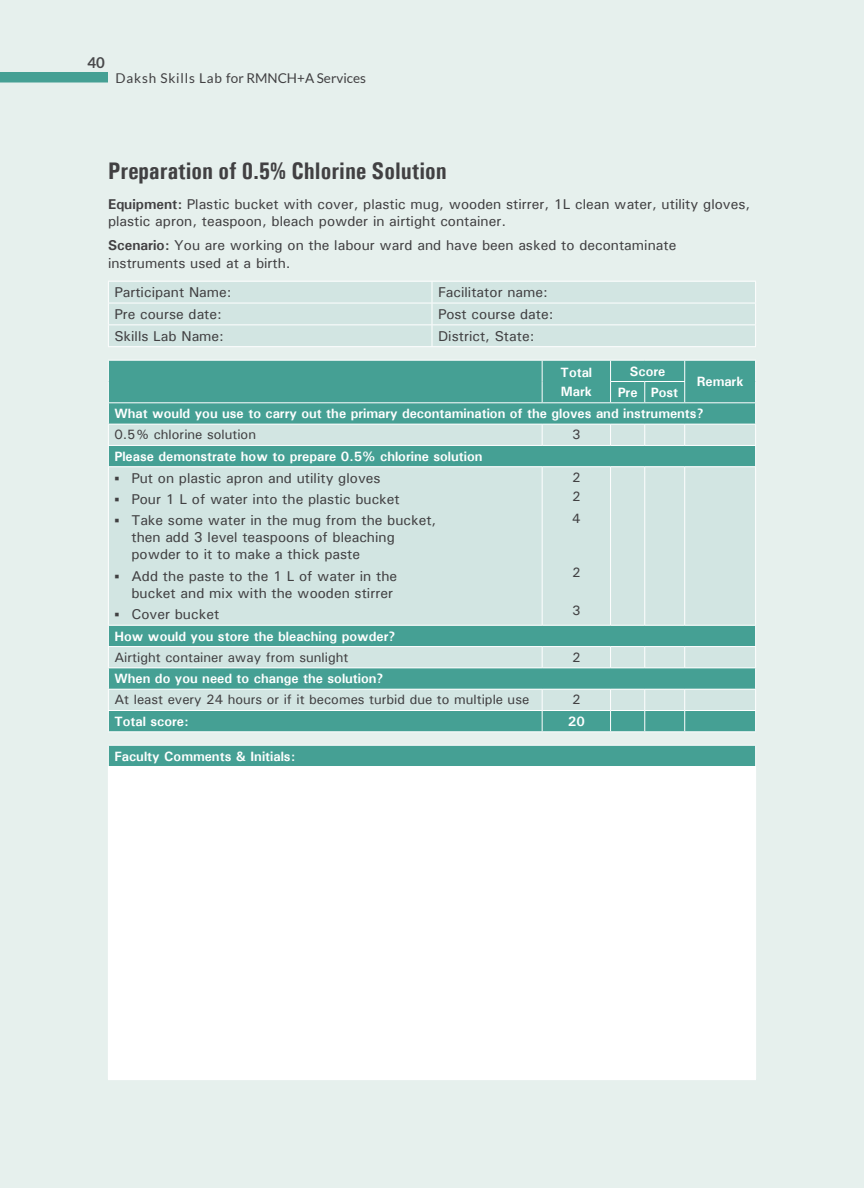
<style>
.page{position:relative;width:864px;height:1188px;background:#e6f0ed}
.page>*{position:absolute;margin:0;border:0;box-sizing:border-box;transform-origin:0 0}
.t1{font:700 condensed 24px "Univers";color:#414042}
.t2{font:700 15px "Lato";color:#48484a}
.t3{font:500 14.25px/17.1px "Univers";color:#414042}
.t4{font:700 13.5px/19.2px "Univers";color:#fff}
.t5{font:500 13.5px/19.2px "Univers";color:#414042}
.t6{font:13.5px "Lato";color:#414042}
.s1{font-weight:700}
.s2{font-family:"Arimo";font-weight:400}
</style>
<div class="page">
<div style="left:109px;top:282px;width:646px;height:64px;background:#d2e5e2"></div>
<hr style="left:108px;top:281px;width:324px;height:1px;background:#fff">
<hr style="left:432px;top:281px;width:324px;height:1px;background:#fff">
<hr style="left:108px;top:303px;width:324px;height:1px;background:#fff">
<hr style="left:432px;top:303px;width:324px;height:1px;background:#fff">
<svg style="left:108px;top:282px;width:1px;height:64px"></svg>
<svg style="left:432px;top:282px;width:1px;height:64px"></svg>
<svg style="left:755px;top:282px;width:1px;height:64px"></svg>
<hr style="left:108px;top:324px;width:324px;height:1px;background:#fff">
<hr style="left:432px;top:324px;width:324px;height:1px;background:#fff">
<hr style="left:108px;top:346px;width:324px;height:1px;background:#fff">
<hr style="left:432px;top:346px;width:324px;height:1px;background:#fff">
<div style="left:109px;top:361px;width:646px;height:370px;background:#45a094"></div>
<svg style="left:109px;top:425px;width:646px;height:285px;background:#b3d6d1"></svg>
<hr style="left:108px;top:360px;width:434px;height:1px;background:#fff">
<hr style="left:542px;top:360px;width:69px;height:1px;background:#fff">
<hr style="left:611px;top:360px;width:34px;height:1px;background:#fff">
<hr style="left:645px;top:360px;width:40px;height:1px;background:#fff">
<svg style="left:542px;top:361px;width:1px;height:41px"></svg>
<hr style="left:685px;top:360px;width:71px;height:1px;background:#fff">
<svg style="left:610px;top:361px;width:1px;height:41px"></svg>
<svg style="left:644px;top:382px;width:1px;height:20px"></svg>
<svg style="left:684px;top:361px;width:1px;height:41px"></svg>
<hr style="left:108px;top:402px;width:434px;height:1px;background:#fff">
<hr style="left:542px;top:402px;width:69px;height:1px;background:#fff">
<hr style="left:685px;top:402px;width:71px;height:1px;background:#fff">
<hr style="left:108px;top:424px;width:434px;height:1px;background:#fff">
<hr style="left:610px;top:381px;width:35px;height:1px;background:#fff">
<hr style="left:645px;top:381px;width:40px;height:1px;background:#fff">
<hr style="left:611px;top:402px;width:34px;height:1px;background:#fff">
<hr style="left:645px;top:402px;width:40px;height:1px;background:#fff">
<hr style="left:542px;top:424px;width:69px;height:1px;background:#fff">
<svg style="left:542px;top:424px;width:1px;height:21px"></svg>
<hr style="left:611px;top:424px;width:34px;height:1px;background:#fff">
<hr style="left:645px;top:424px;width:40px;height:1px;background:#fff">
<svg style="left:610px;top:424px;width:1px;height:21px"></svg>
<svg style="left:644px;top:424px;width:1px;height:21px"></svg>
<hr style="left:685px;top:424px;width:71px;height:1px;background:#fff">
<svg style="left:684px;top:424px;width:1px;height:21px"></svg>
<svg style="left:108px;top:381px;width:1px;height:64px"></svg>
<hr style="left:108px;top:467px;width:1px;height:158px;background:#fff">
<svg style="left:108px;top:647px;width:1px;height:63px"></svg>
<hr style="left:542px;top:467px;width:1px;height:158px;background:#fff">
<svg style="left:542px;top:647px;width:1px;height:21px"></svg>
<svg style="left:542px;top:690px;width:1px;height:41px"></svg>
<svg style="left:755px;top:381px;width:1px;height:64px"></svg>
<hr style="left:610px;top:467px;width:1px;height:158px;background:#fff">
<hr style="left:644px;top:467px;width:1px;height:158px;background:#fff">
<hr style="left:684px;top:467px;width:1px;height:158px;background:#fff">
<hr style="left:755px;top:467px;width:1px;height:158px;background:#fff">
<svg style="left:610px;top:647px;width:1px;height:21px"></svg>
<svg style="left:644px;top:647px;width:1px;height:21px"></svg>
<svg style="left:684px;top:647px;width:1px;height:21px"></svg>
<svg style="left:610px;top:690px;width:1px;height:41px"></svg>
<svg style="left:644px;top:690px;width:1px;height:41px"></svg>
<svg style="left:684px;top:690px;width:1px;height:41px"></svg>
<svg style="left:755px;top:647px;width:1px;height:63px"></svg>
<hr style="left:108px;top:445px;width:434px;height:1px;background:#fff">
<hr style="left:108px;top:466px;width:434px;height:1px;background:#fff">
<hr style="left:108px;top:625px;width:434px;height:1px;background:#fff">
<hr style="left:108px;top:646px;width:434px;height:1px;background:#fff">
<hr style="left:108px;top:668px;width:434px;height:1px;background:#fff">
<hr style="left:108px;top:689px;width:434px;height:1px;background:#fff">
<hr style="left:108px;top:710px;width:434px;height:1px;background:#fff">
<hr style="left:108px;top:731px;width:434px;height:1px;background:#fff">
<hr style="left:542px;top:445px;width:69px;height:1px;background:#fff">
<hr style="left:611px;top:445px;width:34px;height:1px;background:#fff">
<hr style="left:645px;top:445px;width:40px;height:1px;background:#fff">
<hr style="left:542px;top:466px;width:69px;height:1px;background:#fff">
<hr style="left:611px;top:466px;width:34px;height:1px;background:#fff">
<hr style="left:645px;top:466px;width:40px;height:1px;background:#fff">
<hr style="left:542px;top:625px;width:69px;height:1px;background:#fff">
<hr style="left:611px;top:625px;width:34px;height:1px;background:#fff">
<hr style="left:645px;top:625px;width:40px;height:1px;background:#fff">
<hr style="left:542px;top:646px;width:69px;height:1px;background:#fff">
<hr style="left:611px;top:646px;width:34px;height:1px;background:#fff">
<hr style="left:645px;top:646px;width:40px;height:1px;background:#fff">
<hr style="left:542px;top:668px;width:69px;height:1px;background:#fff">
<hr style="left:611px;top:668px;width:34px;height:1px;background:#fff">
<hr style="left:645px;top:668px;width:40px;height:1px;background:#fff">
<hr style="left:542px;top:689px;width:69px;height:1px;background:#fff">
<hr style="left:611px;top:689px;width:34px;height:1px;background:#fff">
<hr style="left:645px;top:689px;width:40px;height:1px;background:#fff">
<hr style="left:542px;top:710px;width:69px;height:1px;background:#fff">
<hr style="left:611px;top:710px;width:34px;height:1px;background:#fff">
<hr style="left:645px;top:710px;width:40px;height:1px;background:#fff">
<hr style="left:542px;top:731px;width:69px;height:1px;background:#fff">
<hr style="left:611px;top:731px;width:34px;height:1px;background:#fff">
<hr style="left:645px;top:731px;width:40px;height:1px;background:#fff">
<hr style="left:685px;top:445px;width:71px;height:1px;background:#fff">
<hr style="left:685px;top:466px;width:71px;height:1px;background:#fff">
<hr style="left:685px;top:625px;width:71px;height:1px;background:#fff">
<hr style="left:685px;top:646px;width:71px;height:1px;background:#fff">
<hr style="left:685px;top:668px;width:71px;height:1px;background:#fff">
<hr style="left:685px;top:689px;width:71px;height:1px;background:#fff">
<hr style="left:685px;top:710px;width:71px;height:1px;background:#fff">
<hr style="left:685px;top:731px;width:71px;height:1px;background:#fff">
<div style="left:108px;top:745px;width:648px;height:22px;background:#45a094"></div>
<div style="left:108px;top:767px;width:648px;height:313px;background:#fff"></div>
<hr style="left:108px;top:745px;width:648px;height:1px;background:#fff">
<svg style="left:108px;top:746px;width:1px;height:20px"></svg>
<svg style="left:755px;top:746px;width:1px;height:20px"></svg>
<hr style="left:108px;top:766px;width:648px;height:1px;background:#fff">
<div style="left:0;top:72px;width:108px;height:10px;background:#45a094"></div>
<p class="t2" style="left:87px;top:53px;width:19px">40</p>
<p class="t6" style="left:116px;top:70px;width:252px">Daksh Skills Lab for RMNCH+A Services</p>
<h1 class="t1" style="left:108px;top:156px;width:340px">Preparation of 0.5% Chlorine Solution</h1>
<p class="t3" style="left:108px;top:195px;width:644px"><span class="s1">Equipment:</span> Plastic bucket with cover, plastic mug, wooden stirrer, 1L clean water, utility gloves, plastic apron, teaspoon, bleach powder in airtight container.</p>
<p class="t3" style="left:108px;top:236px;width:570px;line-height:18px"><span class="s1">Scenario:</span> You are working on the labour ward and have been asked to decontaminate instruments used at a birth.</p>
<p class="t3" style="left:114px;top:283px;width:119px">Participant Name:</p>
<p class="t3" style="left:438px;top:283px;width:111px">Facilitator name:</p>
<p class="t3" style="left:114px;top:305px;width:109px">Pre course date:</p>
<p class="t3" style="left:438px;top:305px;width:117px">Post course date:</p>
<p class="t3" style="left:114px;top:327px;width:111px">Skills Lab Name:</p>
<p class="t3" style="left:438px;top:327px;width:98px">District, State:</p>
<p class="t4" style="left:561px;top:362px;width:33px">Total<br>Mark</p>
<p class="t4" style="left:630px;top:361px;width:37px">Score</p>
<p class="t4" style="left:697px;top:372px;width:48px">Remark</p>
<p class="t4" style="left:114px;top:381px;width:591px;line-height:21.3px;text-indent:503px">Pre Post<br>What would you use to carry out the primary decontamination of the gloves and instruments?</p>
<p class="t5" style="left:114px;top:425px;width:143px">0.5% chlorine solution</p>
<p class="t5" style="left:572px;top:425px;width:10px">3</p>
<p class="t4" style="left:114px;top:446px;width:370px">Please demonstrate how to prepare 0.5% chlorine solution</p>
<p class="t3" style="left:114px;top:469px;width:268px"><span class="s2">▪</span> Put on plastic apron and utility gloves</p>
<p class="t3" style="left:114px;top:490px;width:287px"><span class="s2">▪</span> Pour 1 L of water into the plastic bucket</p>
<p class="t3" style="left:131px;top:511px;width:306px;text-indent:-17px"><span class="s2">▪</span> Take some water in the mug from the bucket, then add 3 level teaspoons of bleaching powder to it to make a thick paste</p>
<p class="t3" style="left:114px;top:567px;width:284px;text-align:right"><span class="s2">▪</span> Add the paste to the 1 L of water in the bucket and mix with the wooden stirrer</p>
<p class="t3" style="left:114px;top:605px;width:106px"><span class="s2">▪</span> Cover bucket</p>
<p class="t5" style="left:572px;top:467px;width:10px">2<br>2</p>
<p class="t5" style="left:572px;top:508px;width:10px">4</p>
<p class="t5" style="left:572px;top:562px;width:10px">2</p>
<p class="t5" style="left:572px;top:601px;width:10px">3</p>
<p class="t4" style="left:114px;top:626px;width:283px">How would you store the bleaching powder?</p>
<p class="t5" style="left:114px;top:647px;width:236px">Airtight container away from sunlight</p>
<p class="t5" style="left:572px;top:647px;width:10px">2</p>
<p class="t4" style="left:114px;top:669px;width:271px">When do you need to change the solution?</p>
<p class="t5" style="left:114px;top:690px;width:416px">At least every 24 hours or if it becomes turbid due to multiple use</p>
<p class="t5" style="left:572px;top:690px;width:10px">2</p>
<p class="t4" style="left:114px;top:711px;width:76px">Total score:</p>
<p class="t4" style="left:568px;top:711px;width:18px">20</p>
<p class="t4" style="left:114px;top:746px;width:182px">Faculty Comments &amp; Initials:</p>
</div>
